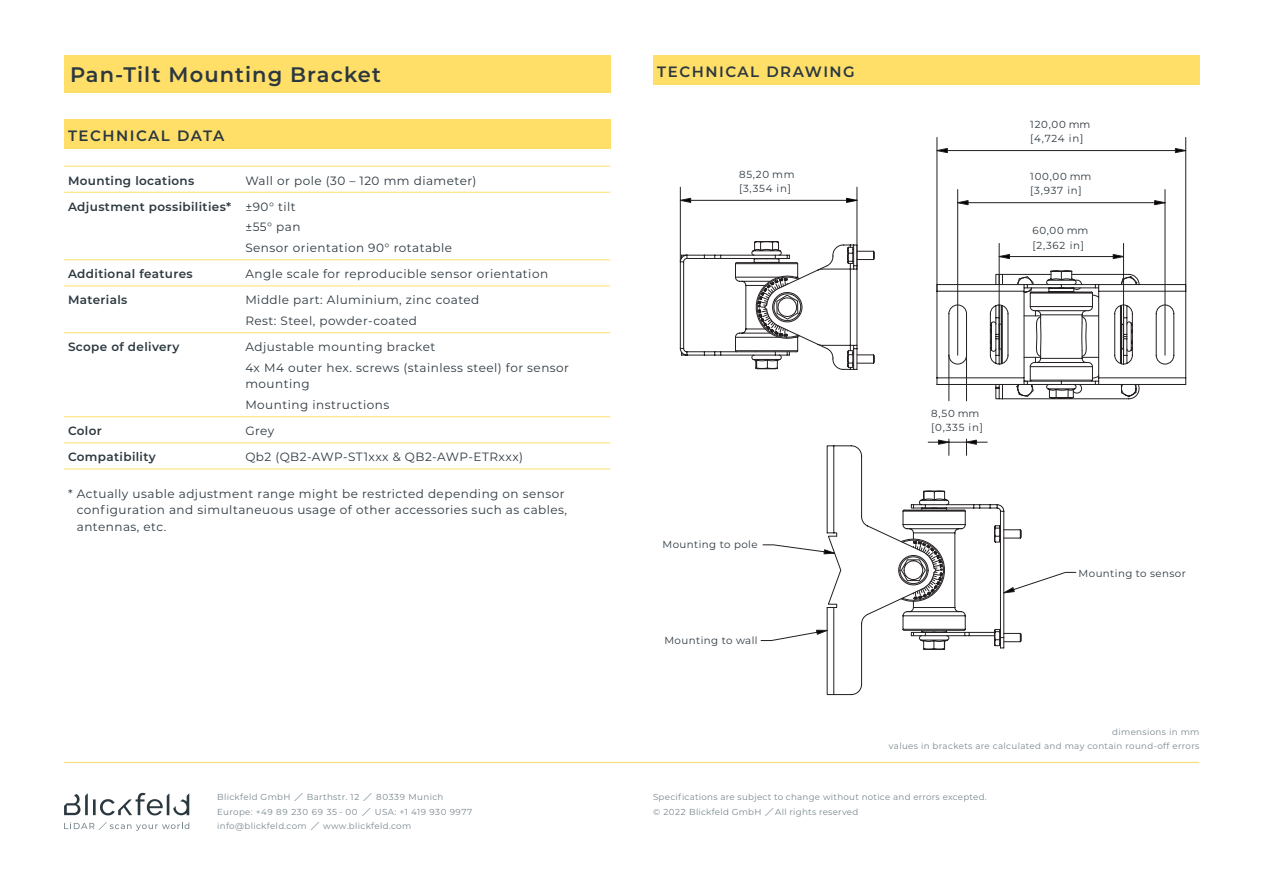
<style>
.page{position:relative;width:1263px;height:893px;background:#fff}
.page>*{position:absolute;margin:0;border:0;box-sizing:border-box;transform-origin:0 0}
.t1{font:600 21px "Montserrat";letter-spacing:.05em;color:#2c3840}
.t2{font:600 15px "Montserrat";letter-spacing:.1em;color:#2c3840}
.t3{font:12px/20.7px "Montserrat";letter-spacing:.04em;color:#2c3840}
.t4{font:600 12px "Montserrat";letter-spacing:.03em;color:#2c3840}
.t5{font:10.2px/14.4px "Montserrat";letter-spacing:.075em;color:#2c3840}
.t6{font:10.2px/14.4px "Montserrat";letter-spacing:.04em;color:#2c3840}
.t7{font:8.7px/14.7px "Montserrat";letter-spacing:.04em;color:#79878e}
.s1{font-weight:600}
</style>
<div class="page">
<div style="left:653px;top:55px;width:546px;height:30px;background:#ffdf68"></div>
<div style="left:64px;top:119px;width:546px;height:30px;background:#ffdf68"></div>
<hr style="left:64px;top:166px;width:177px;height:1px;background:#ffdf68">
<hr style="left:241px;top:166px;width:369px;height:1px;background:#ffdf68">
<hr style="left:64px;top:192px;width:177px;height:1px;background:#ffdf68">
<hr style="left:241px;top:192px;width:369px;height:1px;background:#ffdf68">
<hr style="left:64px;top:259px;width:177px;height:1px;background:#ffdf68">
<hr style="left:64px;top:285px;width:177px;height:1px;background:#ffdf68">
<hr style="left:241px;top:285px;width:369px;height:1px;background:#ffdf68">
<hr style="left:64px;top:332px;width:177px;height:1px;background:#ffdf68">
<hr style="left:241px;top:332px;width:369px;height:1px;background:#ffdf68">
<hr style="left:64px;top:416px;width:177px;height:1px;background:#ffdf68">
<hr style="left:241px;top:416px;width:369px;height:1px;background:#ffdf68">
<hr style="left:241px;top:259px;width:369px;height:1px;background:#ffdf68">
<hr style="left:64px;top:442px;width:177px;height:1px;background:#ffdf68">
<hr style="left:241px;top:442px;width:369px;height:1px;background:#ffdf68">
<hr style="left:64px;top:469px;width:177px;height:1px;background:#ffdf68">
<hr style="left:241px;top:469px;width:369px;height:1px;background:#ffdf68">
<div style="left:64px;top:55px;width:546px;height:38px;background:#ffdf68"></div>
<svg style="left:64px;top:822px;width:125px;height:9px"></svg>
<svg style="left:100px;top:793px;width:89px;height:22px"></svg>
<hr style="left:93px;top:799px;width:3px;height:16px;background:#2c3840">
<svg style="left:64px;top:793px;width:24px;height:22px"></svg>
<hr style="left:64px;top:762px;width:1135px;height:1px;background:#ffdf68">
<svg style="left:679px;top:137px;width:508px;height:558px"></svg>
<h1 class="t1" style="left:70px;top:59px;width:312px">Pan-Tilt Mounting Bracket</h1>
<p class="t2" style="left:68px;top:125px;width:158px">TECHNICAL DATA</p>
<p class="t4" style="left:68px;top:172px;width:128px">Mounting locations</p>
<p class="t3" style="left:68px;top:166px;width:410px;line-height:26.1px;text-indent:177px">Wall or pole (30 – 120 mm diameter)<br><span class="s1">Adjustment possibilities*</span> ±90° tilt</p>
<p class="t3" style="left:245px;top:215px;width:208px">±55° pan<br>Sensor orientation 90° rotatable</p>
<p class="t4" style="left:68px;top:265px;width:126px">Additional features</p>
<p class="t3" style="left:245px;top:262px;width:304px">Angle scale for reproducible sensor orientation</p>
<p class="t4" style="left:68px;top:292px;width:61px">Materials</p>
<p class="t3" style="left:245px;top:288px;width:236px">Middle part: Aluminium, zinc coated<br>Rest: Steel, powder-coated</p>
<p class="t4" style="left:68px;top:338px;width:113px">Scope of delivery</p>
<p class="t3" style="left:245px;top:335px;width:325px">Adjustable mounting bracket<br>4x M4 outer hex. screws (stainless steel) for sensor</p>
<p class="t3" style="left:245px;top:372px;width:145px">mounting<br>Mounting instructions</p>
<p class="t4" style="left:68px;top:422px;width:35px">Color</p>
<p class="t3" style="left:245px;top:419px;width:31px">Grey</p>
<p class="t4" style="left:68px;top:448px;width:89px">Compatibility</p>
<p class="t3" style="left:245px;top:445px;width:279px">Qb2 (QB2-AWP-ST1xxx &amp; QB2-AWP-ETRxxx)</p>
<p class="t3" style="left:77px;top:483px;width:492px;line-height:16.5px;text-indent:-9px">* Actually usable adjustment range might be restricted depending on sensor configuration and simultaneuous usage of other accessories such as cables, antennas, etc.</p>
<p class="t7" style="left:217px;top:788px;width:256px">Blickfeld GmbH | Barthstr. 12 | 80339 Munich<br>Europe: +49 89 230 69 35 - 00 | USA: +1 419 930 9977 info@blickfeld.com | www.blickfeld.com</p>
<p class="t2" style="left:657px;top:61px;width:199px">TECHNICAL DRAWING</p>
<p class="t5" style="left:739px;top:166px;width:57px">85,20 mm [3,354 in]</p>
<p class="t5" style="left:1030px;top:116px;width:62px">120,00 mm [4,724 in]</p>
<p class="t5" style="left:1030px;top:167px;width:62px">100,00 mm [3,937 in]</p>
<p class="t5" style="left:1032px;top:222px;width:58px">60,00 mm [2,362 in]</p>
<p class="t6" style="left:662px;top:536px;width:97px">Mounting to pole</p>
<p class="t6" style="left:664px;top:631px;width:95px">Mounting to wall</p>
<p class="t6" style="left:931px;top:404px;width:53px">8,50 mm [0,335 in]</p>
<p class="t6" style="left:1079px;top:565px;width:109px">Mounting to sensor</p>
<p class="t7" style="left:889px;top:723px;width:312px;text-align:right">dimensions in mm<br>values in brackets are calculated and may contain round-off errors</p>
<p class="t7" style="left:653px;top:788px;width:335px">Specifications are subject to change without notice and errors excepted. © 2022 Blickfeld GmbH |All rights reserved</p>
</div>
